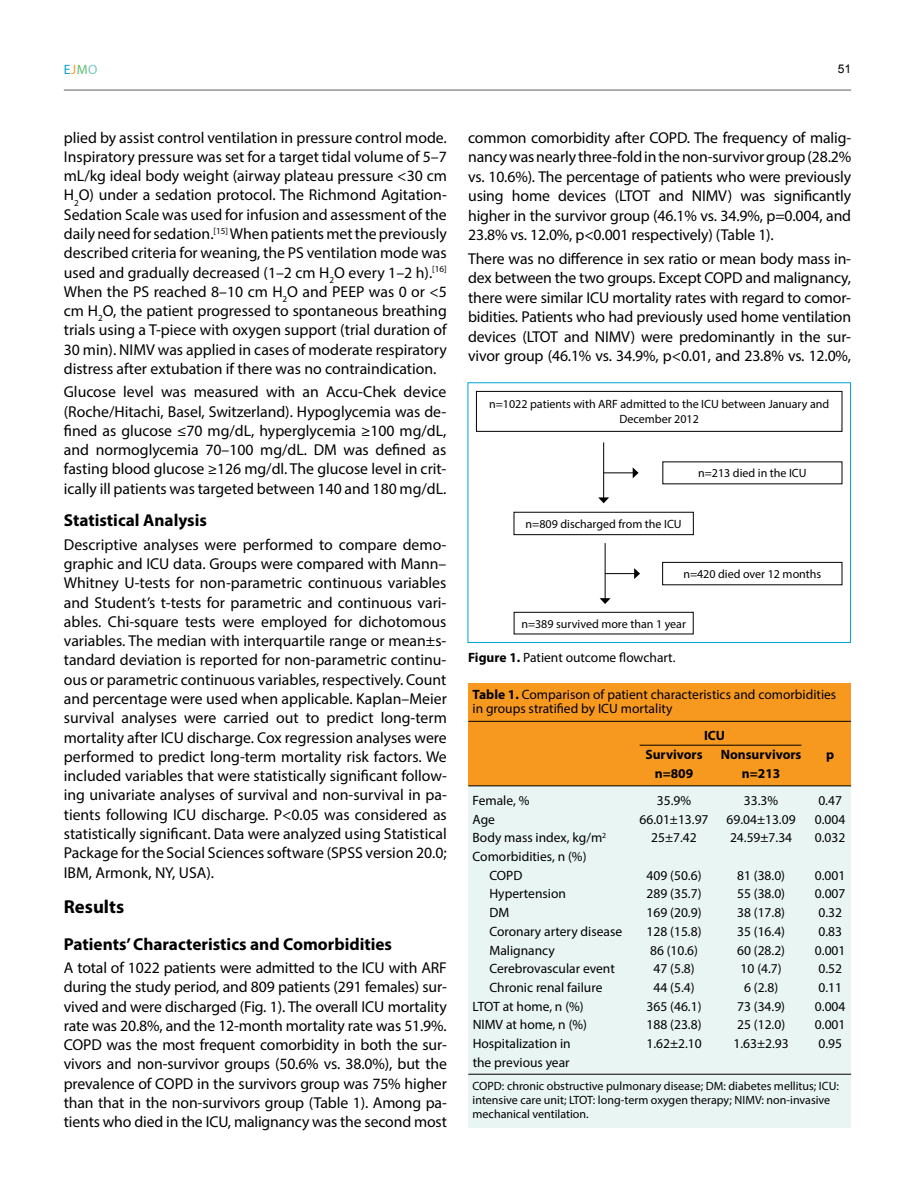
<style>
.page{position:relative;width:915px;height:1191px;background:#fff}
.page>*{position:absolute;margin:0;border:0;box-sizing:border-box;transform-origin:0 0}
.t1{font:700 18.75px "Myriad Pro";color:#000}
.t2{font:700 17.25px "Myriad Pro";color:#000}
.t3{font:15.75px/19.4px "Myriad Pro";letter-spacing:-.01em;color:#000;text-align:justify}
.t4{font:13.5px/14.4px "Myriad Pro";color:#000}
.t5{font:700 13.5px "Myriad Pro";color:#000}
.t6{font:13.5px "Myriad Pro";color:#00a3d3}
.t7{font:12px/14.4px "Myriad Pro";color:#000;text-align:center}
.t8{font:12px "Arial";color:#000}
.s1{color:#f8991f}
.s2{color:#5ebd72}
.s3{color:#73c9bd}
.s4{font-weight:700}
</style>
<div class="page">
<hr style="left:64px;top:89px;width:786px;height:2px;background:#939598">
<div style="left:476px;top:391px;width:365px;height:40px;border:1px solid #000"></div>
<div style="left:513px;top:612px;width:180px;height:22px;border:1px solid #000"></div>
<div style="left:662px;top:562px;width:179px;height:23px;border:1px solid #000"></div>
<div style="left:513px;top:512px;width:180px;height:23px;border:1px solid #000"></div>
<hr style="left:603px;top:442px;width:1px;height:56px;background:#000">
<svg style="left:598px;top:497px;width:11px;height:6px"></svg>
<hr style="left:603px;top:472px;width:30px;height:1px;background:#000">
<svg style="left:632px;top:467px;width:6px;height:11px"></svg>
<hr style="left:604px;top:543px;width:1px;height:56px;background:#000">
<svg style="left:599px;top:598px;width:11px;height:6px"></svg>
<hr style="left:604px;top:573px;width:30px;height:1px;background:#000">
<svg style="left:634px;top:568px;width:5px;height:11px"></svg>
<div style="left:468px;top:780px;width:382px;height:347px;background:#e8f5f2"></div>
<div style="left:468px;top:683px;width:382px;height:103px;background:#f8991f"></div>
<hr style="left:468px;top:785px;width:382px;height:1px;background:#000">
<hr style="left:639px;top:745px;width:162px;height:1px;background:#000">
<hr style="left:468px;top:1074px;width:382px;height:1px;background:#000">
<hr style="left:468px;top:721px;width:382px;height:1px;background:#000">
<p class="t6" style="left:64px;top:61px;width:35px">E<span class="s1">J</span><span class="s2">M</span><span class="s3">O</span></p>
<p class="t8" style="left:837px;top:60px;width:15px">51</p>
<p class="t3" style="left:64px;top:127px;width:384px">plied by assist control ventilation in pressure control mode.<br>Inspiratory pressure was set for a target tidal volume of 5–7 mL/kg ideal body weight (airway plateau pressure &lt;30 cm H<sub>2</sub>O) under a sedation protocol. The Richmond Agitation-Sedation Scale was used for infusion and assessment of the daily need for sedation.<sup>[15]</sup> When patients met the previously described criteria for weaning, the PS ventilation mode was used and gradually decreased (1–2 cm H<sub>2</sub>O every 1–2 h).<sup>[16] </sup>When the PS reached 8–10 cm H<sub>2</sub>O and PEEP was 0 or &lt;5 cm H<sub>2</sub>O, the patient progressed to spontaneous breathing trials using a T-piece with oxygen support (trial duration of 30 min). NIMV was applied in cases of moderate respiratory distress after extubation if there was no contraindication.</p>
<p class="t3" style="left:64px;top:382px;width:384px">Glucose level was measured with an Accu-Chek device (Roche/Hitachi, Basel, Switzerland). Hypoglycemia was de&shy;fined as glucose ≤70 mg/dL, hyperglycemia ≥100 mg/dL, and normoglycemia 70–100 mg/dL. DM was defined as fasting blood glucose ≥126 mg/dl. The glucose level in crit&shy;ically ill patients was targeted between 140 and 180 mg/dL.</p>
<p class="t2" style="left:64px;top:509px;width:144px">Statistical Analysis</p>
<p class="t3" style="left:64px;top:534px;width:384px">Descriptive analyses were performed to compare demo&shy;graphic and ICU data. Groups were compared with Mann– Whitney U-tests for non-parametric continuous variables and Student’s t-tests for parametric and continuous vari&shy;ables. Chi-square tests were employed for dichotomous variables. The median with interquartile range or mean±s&shy;tandard deviation is reported for non-parametric continu&shy;ous or parametric continuous variables, respectively. Count and percentage were used when applicable. Kaplan–Meier survival analyses were carried out to predict long-term mortality after ICU discharge. Cox regression analyses were performed to predict long-term mortality risk factors. We included variables that were statistically significant follow&shy;ing univariate analyses of survival and non-survival in pa&shy;tients following ICU discharge. P&lt;0.05 was considered as statistically significant. Data were analyzed using Statistical Package for the Social Sciences software (SPSS version 20.0; IBM, Armonk, NY, USA).</p>
<p class="t1" style="left:64px;top:894px;width:62px">Results</p>
<p class="t2" style="left:64px;top:932px;width:330px">Patients’ Characteristics and Comorbidities</p>
<p class="t3" style="left:64px;top:958px;width:384px">A total of 1022 patients were admitted to the ICU with ARF during the study period, and 809 patients (291 females) sur&shy;vived and were discharged (Fig. 1). The overall ICU mortality rate was 20.8%, and the 12-month mortality rate was 51.9%.<br>COPD was the most frequent comorbidity in both the sur&shy;vivors and non-survivor groups (50.6% vs. 38.0%), but the prevalence of COPD in the survivors group was 75% higher than that in the non-survivors group (Table 1). Among pa&shy;tients who died in the ICU, malignancy was the second most</p>
<p class="t3" style="left:468px;top:127px;width:384px">common comorbidity after COPD. The frequency of malig&shy;nancy was nearly three-fold in the non-survivor group (28.2% vs. 10.6%). The percentage of patients who were previously using home devices (LTOT and NIMV) was significantly higher in the survivor group (46.1% vs. 34.9%, p=0.004, and 23.8% vs. 12.0%, p&lt;0.001 respectively) (Table 1).</p>
<p class="t3" style="left:468px;top:248px;width:384px">There was no difference in sex ratio or mean body mass in&shy;dex between the two groups. Except COPD and malignancy, there were similar ICU mortality rates with regard to comor&shy;bidities. Patients who had previously used home ventilation devices (LTOT and NIMV) were predominantly in the sur&shy;vivor group (46.1% vs. 34.9%, p&lt;0.01, and 23.8% vs. 12.0%,</p>
<p class="t7" style="left:489px;top:397px;width:341px;line-height:15px">n=1022 patients with ARF admitted to the ICU between January and<br>December 2012</p>
<p class="t7" style="left:525px;top:516px;width:158px">n=809 discharged from the ICU</p>
<p class="t7" style="left:697px;top:466px;width:110px">n=213 died in the ICU</p>
<p class="t7" style="left:683px;top:566px;width:139px">n=420 died over 12 months</p>
<p class="t7" style="left:521px;top:616px;width:166px">n=389 survived more than 1 year</p>
<p class="t4" style="left:468px;top:650px;width:209px"><span class="s4">Figure 1.</span> Patient outcome flowchart.</p>
<p class="t4" style="left:472px;top:687px;width:365px"><span class="s4">Table 1.</span> Comparison of patient characteristics and comorbidities in groups stratified by ICU mortality</p>
<p class="t5" style="left:703px;top:727px;width:23px">ICU</p>
<p class="t5" style="left:645px;top:745px;width:59px">Survivors</p>
<p class="t5" style="left:720px;top:745px;width:82px">Nonsurvivors</p>
<p class="t5" style="left:825px;top:745px;width:10px">p</p>
<p class="t5" style="left:654px;top:764px;width:40px">n=809</p>
<p class="t5" style="left:741px;top:764px;width:40px">n=213</p>
<p class="t4" style="left:472px;top:793px;width:58px">Female, %</p>
<p class="t4" style="left:656px;top:793px;width:36px">35.9%</p>
<p class="t4" style="left:743px;top:793px;width:36px">33.3%</p>
<p class="t4" style="left:818px;top:793px;width:25px">0.47</p>
<p class="t4" style="left:472px;top:811px;width:24px">Age</p>
<p class="t4" style="left:639px;top:811px;width:71px">66.01±13.97</p>
<p class="t4" style="left:726px;top:811px;width:71px">69.04±13.09</p>
<p class="t4" style="left:814px;top:811px;width:32px">0.004</p>
<p class="t4" style="left:472px;top:830px;width:135px">Body mass index, kg/m<sup>2</sup></p>
<p class="t4" style="left:651px;top:830px;width:47px">25±7.42</p>
<p class="t4" style="left:729px;top:830px;width:64px">24.59±7.34</p>
<p class="t4" style="left:814px;top:830px;width:32px">0.032</p>
<p class="t4" style="left:489px;top:847px;width:99px;line-height:18.8px;text-indent:-17px">Comorbidities, n (%)<br>COPD</p>
<p class="t4" style="left:646px;top:867px;width:56px">409 (50.6)</p>
<p class="t4" style="left:736px;top:867px;width:49px">81 (38.0)</p>
<p class="t4" style="left:814px;top:867px;width:32px">0.001</p>
<p class="t4" style="left:489px;top:886px;width:78px">Hypertension</p>
<p class="t4" style="left:646px;top:886px;width:56px">289 (35.7)</p>
<p class="t4" style="left:736px;top:886px;width:49px">55 (38.0)</p>
<p class="t4" style="left:814px;top:886px;width:32px">0.007</p>
<p class="t4" style="left:489px;top:905px;width:21px">DM</p>
<p class="t4" style="left:646px;top:905px;width:56px">169 (20.9)</p>
<p class="t4" style="left:736px;top:905px;width:49px">38 (17.8)</p>
<p class="t4" style="left:818px;top:905px;width:25px">0.32</p>
<p class="t4" style="left:489px;top:924px;width:134px">Coronary artery disease</p>
<p class="t4" style="left:646px;top:924px;width:56px">128 (15.8)</p>
<p class="t4" style="left:736px;top:924px;width:49px">35 (16.4)</p>
<p class="t4" style="left:818px;top:924px;width:25px">0.83</p>
<p class="t4" style="left:489px;top:942px;width:67px">Malignancy</p>
<p class="t4" style="left:649px;top:942px;width:49px">86 (10.6)</p>
<p class="t4" style="left:736px;top:942px;width:49px">60 (28.2)</p>
<p class="t4" style="left:814px;top:942px;width:32px">0.001</p>
<p class="t4" style="left:489px;top:961px;width:127px">Cerebrovascular event</p>
<p class="t4" style="left:653px;top:961px;width:43px">47 (5.8)</p>
<p class="t4" style="left:740px;top:961px;width:43px">10 (4.7)</p>
<p class="t4" style="left:818px;top:961px;width:25px">0.52</p>
<p class="t4" style="left:489px;top:980px;width:114px">Chronic renal failure</p>
<p class="t4" style="left:653px;top:980px;width:43px">44 (5.4)</p>
<p class="t4" style="left:743px;top:980px;width:36px">6 (2.8)</p>
<p class="t4" style="left:818px;top:980px;width:25px">0.11</p>
<p class="t4" style="left:472px;top:998px;width:112px">LTOT at home, n (%)</p>
<p class="t4" style="left:646px;top:998px;width:56px">365 (46.1)</p>
<p class="t4" style="left:737px;top:998px;width:49px">73 (34.9)</p>
<p class="t4" style="left:814px;top:998px;width:32px">0.004</p>
<p class="t4" style="left:472px;top:1017px;width:116px">NIMV at home, n (%)</p>
<p class="t4" style="left:646px;top:1017px;width:56px">188 (23.8)</p>
<p class="t4" style="left:737px;top:1017px;width:49px">25 (12.0)</p>
<p class="t4" style="left:814px;top:1017px;width:32px">0.001</p>
<p class="t4" style="left:472px;top:1036px;width:99px">Hospitalization in</p>
<p class="t4" style="left:646px;top:1036px;width:57px">1.62±2.10</p>
<p class="t4" style="left:733px;top:1036px;width:57px">1.63±2.93</p>
<p class="t4" style="left:818px;top:1036px;width:25px">0.95</p>
<p class="t4" style="left:472px;top:1054px;width:98px">the previous year</p>
<p class="t7" style="left:472px;top:1078px;width:368px;text-align:left">COPD: chronic obstructive pulmonary disease; DM: diabetes mellitus; ICU: intensive care unit; LTOT: long-term oxygen therapy; NIMV: non-invasive mechanical ventilation.</p>
</div>
